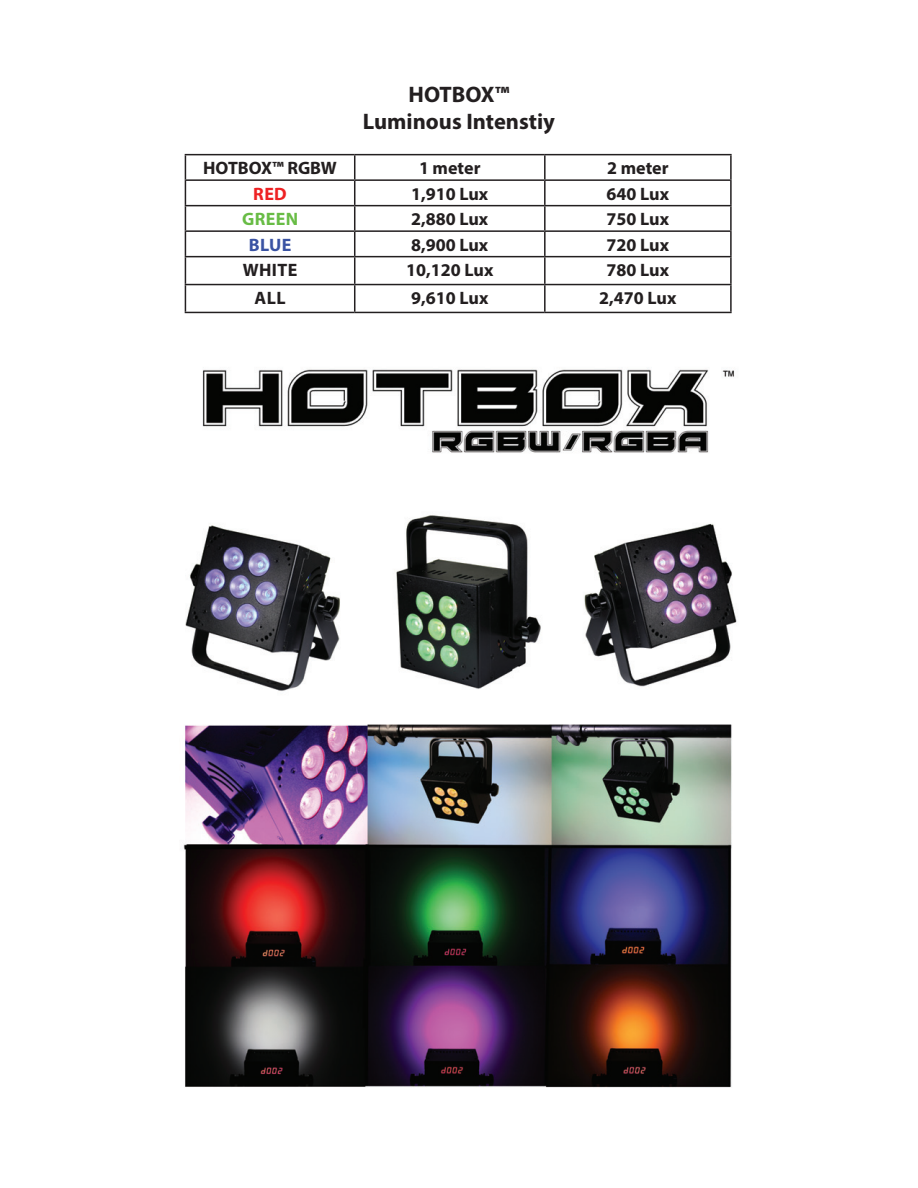
<style>
.page{position:relative;width:918px;height:1188px;background:#fff}
.page>*{position:absolute;margin:0;border:0;box-sizing:border-box;transform-origin:0 0}
.t1{font:700 22.5px "Myriad Pro";color:#231f20}
.t2{font:700 22.5px "Myriad Pro";color:#231f20}
.t3{font:700 18px "Myriad Pro";color:#231f20}
.t4{font:700 18px "Myriad Pro";letter-spacing:.02em;color:#68bc45}
.t5{font:700 18px "Myriad Pro";color:#3a53a3}
.t6{font:700 18px "Myriad Pro";color:#ee2123}
</style>
<div class="page">
<hr style="left:185px;top:154px;width:170px;height:1px;background:#231f20">
<hr style="left:355px;top:154px;width:190px;height:1px;background:#231f20">
<hr style="left:545px;top:154px;width:187px;height:1px;background:#231f20">
<hr style="left:544px;top:155px;width:2px;height:24px;background:#231f20">
<hr style="left:730px;top:155px;width:2px;height:24px;background:#231f20">
<hr style="left:185px;top:179px;width:170px;height:2px;background:#231f20">
<hr style="left:355px;top:179px;width:190px;height:2px;background:#231f20">
<hr style="left:545px;top:179px;width:187px;height:2px;background:#231f20">
<hr style="left:544px;top:181px;width:2px;height:24px;background:#231f20">
<hr style="left:730px;top:181px;width:2px;height:24px;background:#231f20">
<hr style="left:185px;top:205px;width:170px;height:1px;background:#231f20">
<hr style="left:355px;top:205px;width:190px;height:1px;background:#231f20">
<hr style="left:545px;top:205px;width:187px;height:1px;background:#231f20">
<hr style="left:544px;top:206px;width:2px;height:24px;background:#231f20">
<hr style="left:730px;top:206px;width:2px;height:24px;background:#231f20">
<hr style="left:185px;top:230px;width:170px;height:2px;background:#231f20">
<hr style="left:355px;top:230px;width:190px;height:2px;background:#231f20">
<hr style="left:545px;top:230px;width:187px;height:2px;background:#231f20">
<hr style="left:544px;top:232px;width:2px;height:24px;background:#231f20">
<hr style="left:730px;top:232px;width:2px;height:24px;background:#231f20">
<hr style="left:185px;top:256px;width:170px;height:1px;background:#231f20">
<hr style="left:355px;top:256px;width:190px;height:1px;background:#231f20">
<hr style="left:545px;top:256px;width:187px;height:1px;background:#231f20">
<hr style="left:544px;top:257px;width:2px;height:27px;background:#231f20">
<hr style="left:730px;top:257px;width:2px;height:27px;background:#231f20">
<hr style="left:185px;top:284px;width:170px;height:1px;background:#231f20">
<svg style="left:185px;top:155px;width:1px;height:157px"></svg>
<hr style="left:355px;top:284px;width:190px;height:1px;background:#231f20">
<svg style="left:354px;top:155px;width:1px;height:157px"></svg>
<hr style="left:545px;top:284px;width:187px;height:1px;background:#231f20">
<hr style="left:544px;top:285px;width:2px;height:27px;background:#231f20">
<hr style="left:730px;top:285px;width:2px;height:27px;background:#231f20">
<hr style="left:185px;top:312px;width:170px;height:1px;background:#231f20">
<hr style="left:355px;top:312px;width:190px;height:1px;background:#231f20">
<hr style="left:545px;top:312px;width:187px;height:1px;background:#231f20">
<img style="left:183px;top:368px;width:554px;height:720px">
<p class="t2" style="left:409px;top:80px;width:102px">HOTBOX™</p>
<p class="t1" style="left:363px;top:107px;width:194px">Luminous intenstiy</p>
<p class="t3" style="left:203px;top:156px;width:135px">HOTBOX™ RGBW</p>
<p class="t3" style="left:419px;top:156px;width:63px">1 meter</p>
<p class="t3" style="left:607px;top:156px;width:63px">2 meter</p>
<p class="t6" style="left:253px;top:182px;width:35px">ReD</p>
<p class="t3" style="left:411px;top:182px;width:79px">1,910 Lux</p>
<p class="t3" style="left:607px;top:182px;width:64px">640 Lux</p>
<p class="t4" style="left:242px;top:207px;width:58px">GReen</p>
<p class="t3" style="left:411px;top:207px;width:79px">2,880 Lux</p>
<p class="t3" style="left:607px;top:207px;width:64px">750 Lux</p>
<p class="t5" style="left:249px;top:233px;width:44px">BLue</p>
<p class="t3" style="left:411px;top:233px;width:79px">8,900 Lux</p>
<p class="t3" style="left:607px;top:233px;width:64px">720 Lux</p>
<p class="t3" style="left:243px;top:258px;width:56px">WHiTe</p>
<p class="t3" style="left:406px;top:258px;width:89px">10,120 Lux</p>
<p class="t3" style="left:607px;top:258px;width:64px">780 Lux</p>
<p class="t3" style="left:255px;top:286px;width:32px">ALL</p>
<p class="t3" style="left:411px;top:286px;width:79px">9,610 Lux</p>
<p class="t3" style="left:599px;top:286px;width:79px">2,470 Lux</p>
</div>
